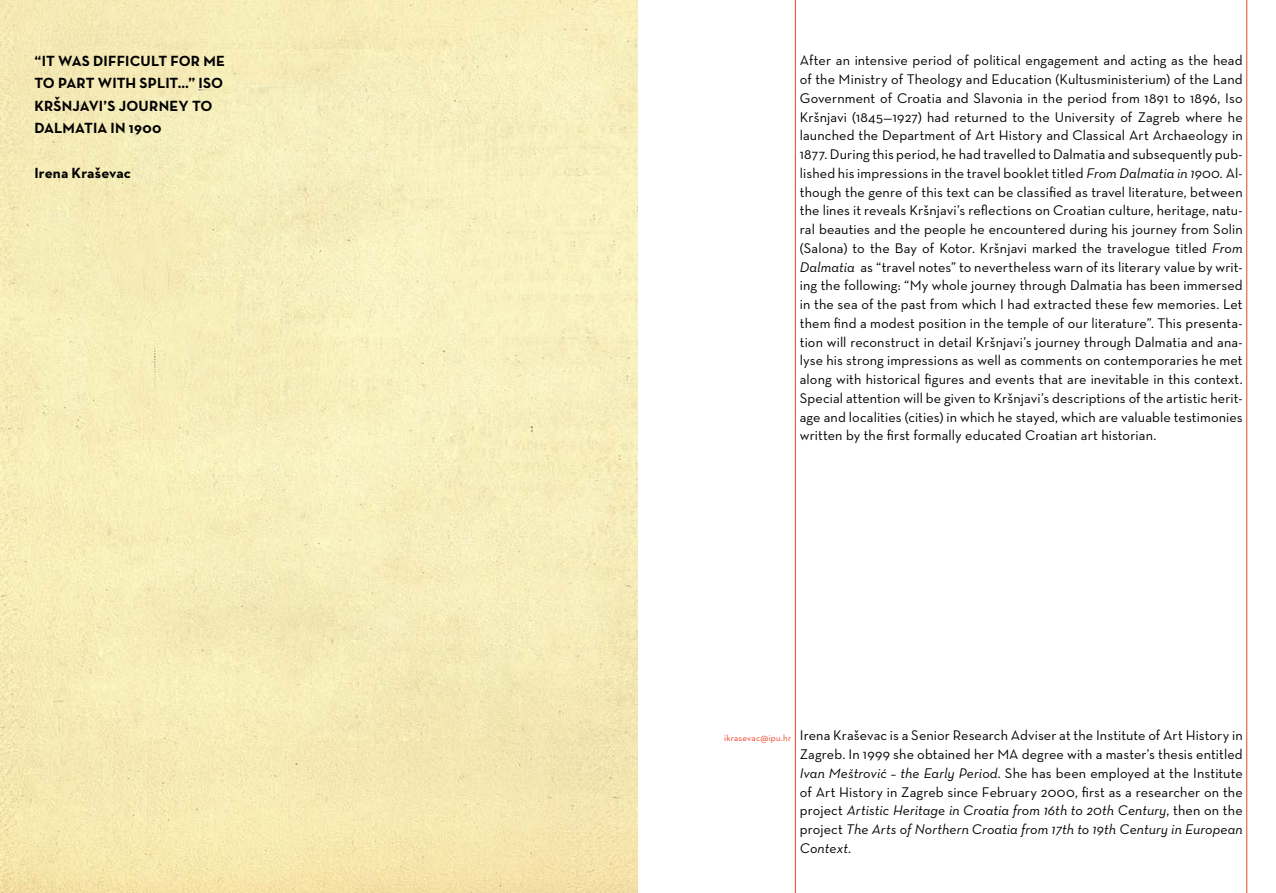
<style>
.page{position:relative;width:1276px;height:893px;background:#fff}
.page>*{position:absolute;margin:0;border:0;box-sizing:border-box;transform-origin:0 0}
.t1{font:700 15px/22.5px "Neutra Text CE";letter-spacing:.005em;color:#000}
.t2{font:500 14.25px/18.8px "Neutra Text CE";letter-spacing:.01em;color:#000;text-align:justify}
.t3{font:500 9px "Neutra Text CE";letter-spacing:.025em;color:#ef4123}
.s1{font-style:italic}
</style>
<div class="page">
<hr style="left:1246px;top:0;width:1px;height:893px;background:#ef4123">
<hr style="left:795px;top:0;width:1px;height:893px;background:#ef4123">
<img style="left:0;top:0;width:638px;height:893px">
<div style="left:0;top:0;width:500px;height:474px;background:#f7eebb"></div>
<p class="t1" style="left:34px;top:49px;width:192px">“IT WAS DIFFICULT FOR ME<br>TO PART WITH SPLIT…” ISO<br>KRŠNJAVI’S JOURNEY TO<br>DALMATIA IN 1900</p>
<p class="t1" style="left:34px;top:162px;width:98px">Irena Kraševac</p>
<p class="t2" style="left:800px;top:51px;width:444px">After an intensive period of political engagement and acting as the head of the Ministry of Theology and Education (Kultusministerium) of the Land Government of Croatia and Slavonia in the period from 1891 to 1896, Iso Kršnjavi (1845—1927) had returned to the University of Zagreb where he launched the Department of Art History and Classical Art Archaeology in 1877. During this period, he had travelled to Dalmatia and subsequently pub&shy;lished his impressions in the travel booklet titled <span class="s1">From Dalmatia in 1900.</span> Al&shy;though the genre of this text can be classified as travel literature, between the lines it reveals Kršnjavi’s reflections on Croatian culture, heritage, natu&shy;ral beauties and the people he encountered during his journey from Solin (Salona) to the Bay of Kotor. Kršnjavi marked the travelogue titled <span class="s1">From Dalmatia</span> as “travel notes” to nevertheless warn of its literary value by writ&shy;ing the following: “My whole journey through Dalmatia has been immersed in the sea of the past from which I had extracted these few memories. Let them find a modest position in the temple of our literature”. This presenta&shy;tion will reconstruct in detail Kršnjavi’s journey through Dalmatia and ana&shy;lyse his strong impressions as well as comments on contemporaries he met along with historical figures and events that are inevitable in this context.<br>Special attention will be given to Kršnjavi’s descriptions of the artistic herit&shy;age and localities (cities) in which he stayed, which are valuable testimonies written by the first formally educated Croatian art historian.</p>
<p class="t3" style="left:724px;top:732px;width:69px">ikrasevac@ipu.hr</p>
<p class="t2" style="left:800px;top:726px;width:444px">Irena Kraševac is a Senior Research Adviser at the Institute of Art History in Zagreb. In 1999 she obtained her MA degree with a master’s thesis entitled <span class="s1">Ivan Meštrović – the Early Period</span>. She has been employed at the Institute of Art History in Zagreb since February 2000, first as a researcher on the project <span class="s1">Artistic Heritage in Croatia from 16th to 20th Century</span>, then on the project <span class="s1">The Arts of Northern Croatia from 17th to 19th Century in European Context</span>.</p>
</div>
